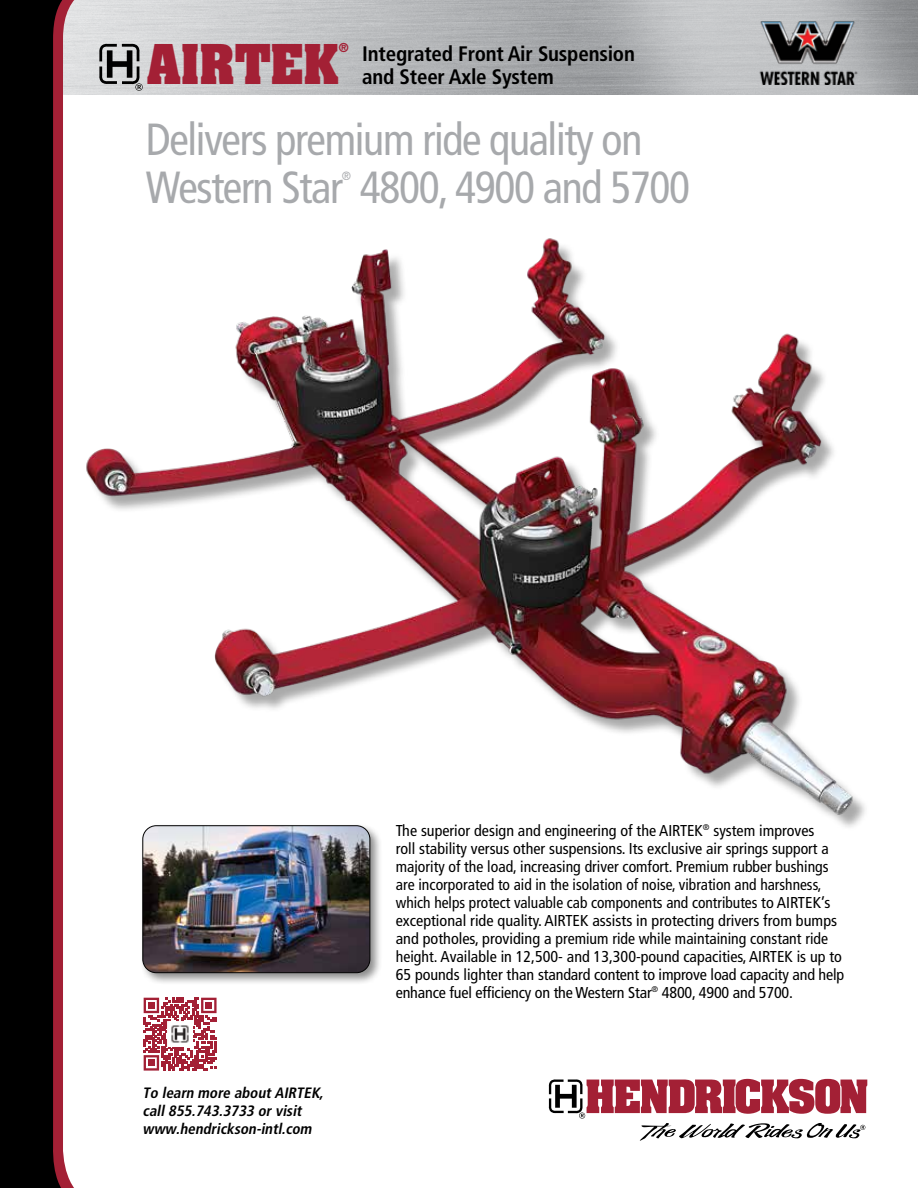
<style>
.page{position:relative;width:918px;height:1188px;background:#fff}
.page>*{position:absolute;margin:0;border:0;box-sizing:border-box;transform-origin:0 0}
.t1{font:700 46.65px "Aachen Std";color:#a32035}
.t2{font:condensed 45px/48px "Frutiger LT Std";letter-spacing:-.03em;color:#a7a9ac}
.t3{font:700 condensed 21px "Frutiger LT Std";letter-spacing:-.01em;color:#000}
.t4{font:condensed 15.75px/18px "Frutiger LT Std";color:#000}
.t5{font:italic 700 condensed 15px/18px "Frutiger LT Std";color:#000}
.t6{font:condensed 12px "Frutiger LT Std";color:#a7a9ac}
.t7{font:700 10.5px "Aachen Std";color:#a32035}
</style>
<div class="page">
<img style="left:100px;top:0;width:818px;height:94px">
<svg style="left:549px;top:1079px;width:318px;height:62px"></svg>
<svg style="left:100px;top:44px;width:43px;height:47px;background:#8b8b8c"></svg>
<svg style="left:92px;top:0;width:8px;height:95px"></svg>
<svg style="left:0;top:0;width:92px;height:1188px;fill:#000"></svg>
<div style="left:88px;top:242px;width:781px;height:589px;background:#fff"></div>
<img style="left:80px;top:235px;width:780px;height:585px">
<img style="left:751px;top:11px;width:113px;height:73px">
<div style="left:139px;top:822px;width:244px;height:163px;background:#000;opacity:.45"></div>
<img style="left:143px;top:826px;width:227px;height:147px">
<div style="left:142px;top:825px;width:228px;height:148px;border:1px solid #000;border-radius:14px"></div>
<svg style="left:144px;top:998px;width:73px;height:73px"></svg>
<div style="left:148px;top:1002px;width:7px;height:7px;background:#a32035"></div>
<div style="left:206px;top:1002px;width:6px;height:7px;background:#a32035"></div>
<div style="left:148px;top:1060px;width:7px;height:6px;background:#a32035"></div>
<img style="left:168px;top:1022px;width:24px;height:24px">
<p class="t7" style="left:339px;top:40px;width:11px">®</p>
<h1 class="t1" style="left:147px;top:30px;width:193px">AIRTEK</h1>
<h3 class="t3" style="left:362px;top:41px;width:274px">Integrated Front Air Suspension</h3>
<h3 class="t3" style="left:362px;top:64px;width:193px">and Steer Axle System</h3>
<h2 class="t2" style="left:146px;top:116px;width:546px">Delivers premium ride quality on<br>Western Star 4800, 4900 and 5700</h2>
<p class="t6" style="left:342px;top:169px;width:11px">®</p>
<p class="t5" style="left:143px;top:1084px;width:186px">To learn more aboutAIRTEK, call855.743.3733 orvisit www.hendrickson-intl.com</p>
<p class="t4" style="left:396px;top:821px;width:450px">The superior design and engineering of the AIRTEK<sup>®</sup> system improves<br>roll stability versus other suspensions. Its exclusive air springs support a majority of the load, increasing driver comfort. Premium rubber bushings are incorporated to aid in the isolation of noise, vibration and harshness, which helps protect valuable cab components and contributes to AIRTEK’s exceptional ride quality. AIRTEK assists in protecting drivers from bumps and potholes, providing a premium ride while maintaining constant ride height. Available in 12,500- and 13,300-pound capacities, AIRTEK is up to 65 pounds lighter than standard content to improve load capacity and help enhance fuel efficiency on the Western Star<sup>®</sup> 4800, 4900 and 5700.</p>
</div>
